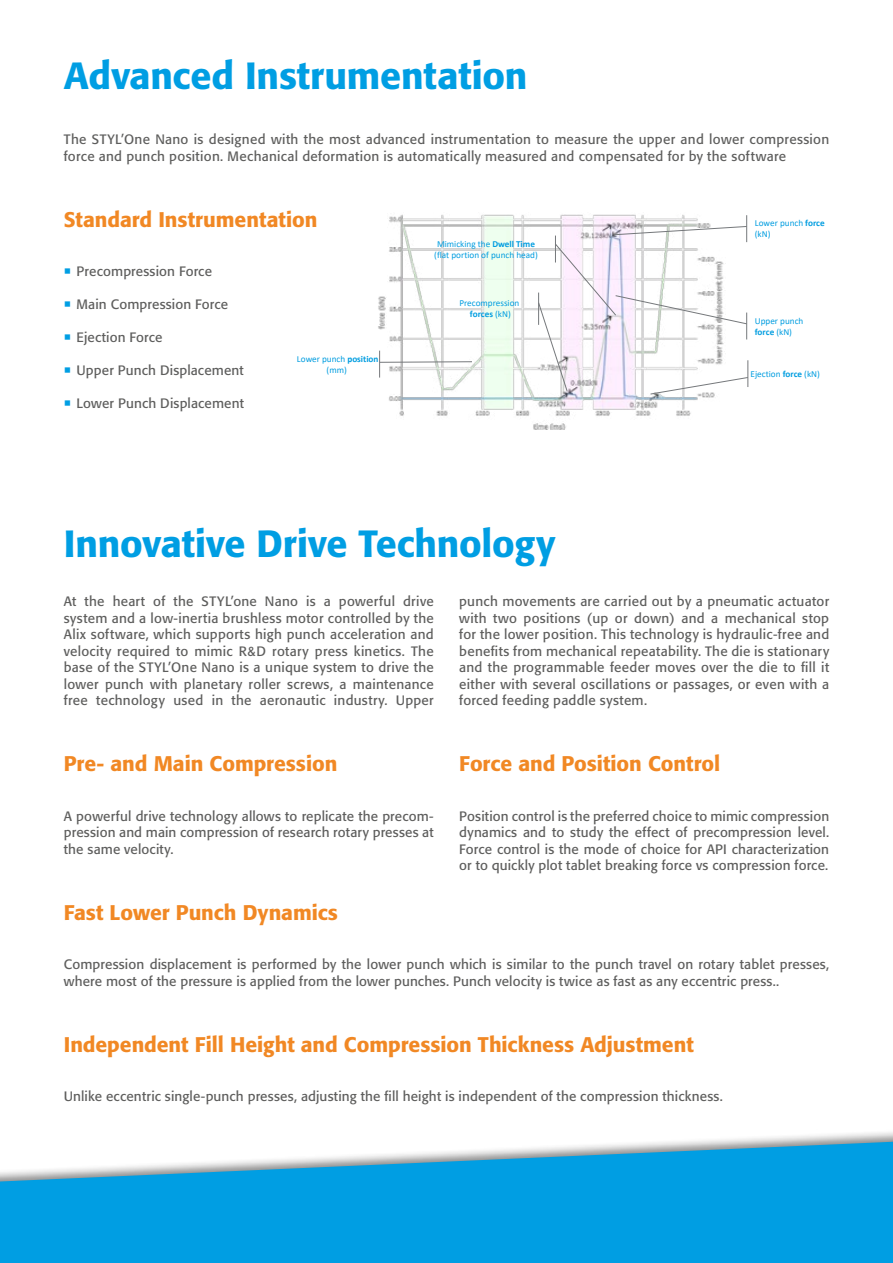
<style>
.page{position:relative;width:893px;height:1263px;background:#fff}
.page>*{position:absolute;margin:0;border:0;box-sizing:border-box;transform-origin:0 0}
.t1{font:500 37.5px "Formata";letter-spacing:-.005em;color:#009ee3}
.t2{font:500 21px "Formata";color:#f18824}
.t3{font:13.5px/16.5px "Formata";letter-spacing:.015em;color:#5e5e5d;text-align:justify}
.t4{font:9.15px/10.9px "Calibri";color:#009de0;text-align:center}
.s1{font-weight:700}
</style>
<div class="page">
<img style="left:378px;top:214px;width:337px;height:215px">
<svg style="left:379px;top:351px;width:93px;height:27px"></svg>
<svg style="left:538px;top:215px;width:211px;height:179px"></svg>
<svg style="left:0;top:1142px;width:893px;height:121px;background:#25a9e3"></svg>
<h1 class="t1" style="left:64px;top:53px;width:465px">Advanced Instrumentation</h1>
<p class="t3" style="left:64px;top:131px;width:767px">The STYL’One Nano is designed with the most advanced instrumentation to measure the upper and lower compression force and punch position. Mechanical deformation is automatically measured and compensated for by the software</p>
<h2 class="t2" style="left:64px;top:206px;width:255px">Standard Instrumentation</h2>
<p class="t3" style="left:77px;top:263px;width:137px">Precompression Force</p>
<p class="t3" style="left:77px;top:296px;width:153px">Main Compression Force</p>
<p class="t3" style="left:77px;top:329px;width:88px">Ejection Force</p>
<p class="t3" style="left:77px;top:362px;width:169px">Upper Punch Displacement</p>
<p class="t3" style="left:77px;top:395px;width:169px">Lower Punch Displacement</p>
<p class="t4" style="left:297px;top:353px;width:83px">Lower punch <span class="s1">position </span>(mm)</p>
<p class="t4" style="left:434px;top:238px;width:105px">Mimicking the <span class="s1">Dwell Time </span>(flat portion of punch head)</p>
<p class="t4" style="left:459px;top:298px;width:62px">Precompression <span class="s1">forces</span> (kN)</p>
<p class="t4" style="left:755px;top:217px;width:71px;text-align:left">Lower punch <span class="s1">force </span>(kN)</p>
<p class="t4" style="left:755px;top:315px;width:50px;text-align:left">Upper punch <span class="s1">force</span> (kN)</p>
<p class="t4" style="left:750px;top:368px;width:71px">Ejection <span class="s1">force</span> (kN)</p>
<h1 class="t1" style="left:64px;top:520px;width:493px">Innovative Drive Technology</h1>
<p class="t3" style="left:64px;top:593px;width:371px">At the heart of the STYL’one Nano is a powerful drive system and a low-inertia brushless motor controlled by the Alix software, which supports high punch acceleration and velocity required to mimic R&amp;D rotary press kinetics. The base of the STYL’One Nano is a unique system to drive the lower punch with planetary roller screws, a maintenance free technology used in the aeronautic industry. Upper</p>
<p class="t3" style="left:459px;top:593px;width:371px">punch movements are carried out by a pneumatic actuator with two positions (up or down) and a mechanical stop for the lower position. This technology is hydraulic-free and benefits from mechanical repeatability. The die is stationary and the programmable feeder moves over the die to fill it either with several oscillations or passages, or even with a forced feeding paddle system.</p>
<h2 class="t2" style="left:64px;top:751px;width:275px">Pre- and Main Compression</h2>
<h2 class="t2" style="left:459px;top:751px;width:262px">Force and Position Control</h2>
<p class="t3" style="left:64px;top:808px;width:371px">A powerful drive technology allows to replicate the precom&shy;pression and main compression of research rotary presses at the same velocity.</p>
<p class="t3" style="left:459px;top:808px;width:371px">Position control is the preferred choice to mimic compression dynamics and to study the effect of precompression level.<br>Force control is the mode of choice for API characterization or to quickly plot tablet breaking force vs compression force.</p>
<h2 class="t2" style="left:64px;top:899px;width:276px">Fast Lower Punch Dynamics</h2>
<p class="t3" style="left:64px;top:956px;width:767px">Compression displacement is performed by the lower punch which is similar to the punch travel on rotary tablet presses, where most of the pressure is applied from the lower punches. Punch velocity is twice as fast as any eccentric press..</p>
<h2 class="t2" style="left:64px;top:1031px;width:631px">Independent Fill Height and Compression Thickness Adjustment</h2>
<p class="t3" style="left:64px;top:1088px;width:661px">Unlike eccentric single-punch presses, adjusting the fill height is independent of the compression thickness.</p>
</div>
